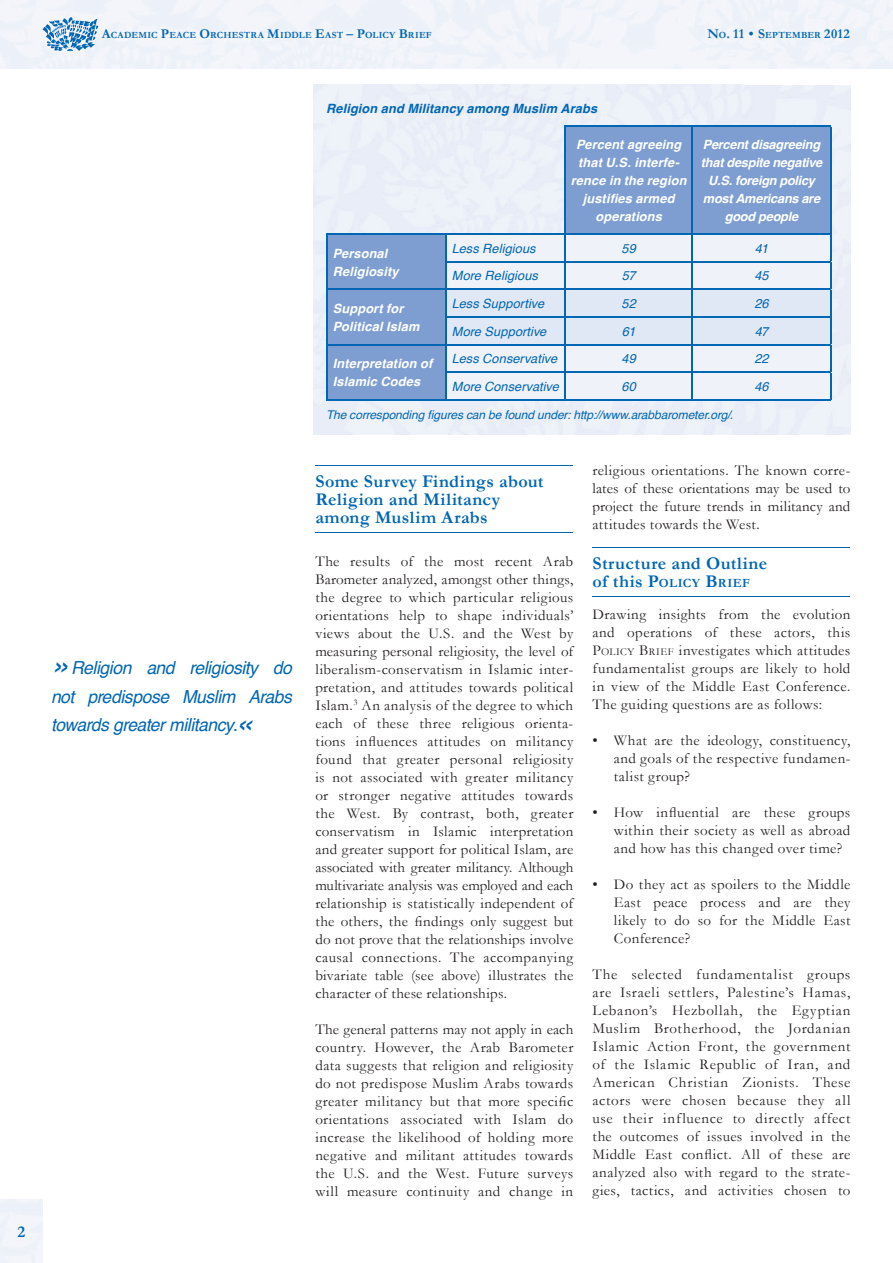
<style>
.page{position:relative;width:893px;height:1263px;background:#fff}
.page>*{position:absolute;margin:0;border:0;box-sizing:border-box;transform-origin:0 0}
.t1{font:700 18px/18px "Garamond";letter-spacing:.025em;color:#0166b3}
.t2{font:italic 18px/28.5px "Helvetica";letter-spacing:-.025em;color:#0166b3;text-align:justify}
.t3{font:700 16.5px "Garamond";color:#0166b3}
.t4{font:15px/18px "Garamond";letter-spacing:.025em;color:#231f20;text-align:justify}
.t5{font:700 13.5px "Garamond";letter-spacing:.025em;color:#0166b3}
.t6{font:italic 700 12.75px/18px "Helvetica";letter-spacing:.01em;color:#fff}
.t7{font:italic 12.75px "Helvetica";letter-spacing:.005em;color:#0166b3}
.t8{font:italic 700 12.75px/18px "Helvetica";letter-spacing:-.02em;color:#fff;text-align:center}
.t9{font:italic 700 12.75px "Helvetica";letter-spacing:.01em;color:#0166b3}
.t10{font:700 12.6px "Garamond";letter-spacing:.045em;color:#0166b3}
.t11{font:italic 12px "Helvetica";letter-spacing:-.005em;color:#0166b3}
.t12{font:700 9.45px "Garamond";letter-spacing:.025em;color:#0166b3}
.s1{font-size:13.5px}
.s2{font-size:9.45px}
.s3{font-size:31.5px}
.s4{font-size:18px}
.s5{font-style:inherit}
.s6{font-size:10.5px}
</style>
<div class="page">
<div style="left:578px;top:0;width:315px;height:68px;background:#f2f4fa"></div>
<svg style="left:43px;top:17px;width:55px;height:35px"></svg>
<hr style="left:592px;top:547px;width:258px;height:1px;background:#0166b3">
<hr style="left:592px;top:548px;width:258px;height:1px;background:#0166b3">
<hr style="left:592px;top:596px;width:258px;height:1px;background:#0166b3">
<hr style="left:592px;top:597px;width:258px;height:1px;background:#0166b3">
<hr style="left:315px;top:465px;width:258px;height:1px;background:#0166b3">
<hr style="left:315px;top:466px;width:258px;height:1px;background:#0166b3">
<hr style="left:315px;top:532px;width:258px;height:1px;background:#0166b3">
<hr style="left:315px;top:533px;width:258px;height:1px;background:#0166b3">
<div style="left:528px;top:85px;width:322px;height:300px;background:#ecf0f8"></div>
<div style="left:314px;top:385px;width:536px;height:50px;background:#eaeff7"></div>
<svg style="left:327px;top:126px;width:503px;height:273px;background:#a3badf"></svg>
<hr style="left:326px;top:233px;width:120px;height:2px;background:#0166b3">
<hr style="left:446px;top:233px;width:119px;height:2px;background:#0166b3">
<hr style="left:445px;top:235px;width:2px;height:26px;background:#0166b3">
<hr style="left:445px;top:261px;width:120px;height:2px;background:#0166b3">
<hr style="left:445px;top:263px;width:2px;height:26px;background:#0166b3">
<hr style="left:326px;top:289px;width:120px;height:1px;background:#0166b3">
<hr style="left:445px;top:290px;width:2px;height:26px;background:#0166b3">
<hr style="left:445px;top:316px;width:120px;height:2px;background:#0166b3">
<hr style="left:445px;top:318px;width:2px;height:26px;background:#0166b3">
<hr style="left:326px;top:344px;width:120px;height:1px;background:#0166b3">
<svg style="left:326px;top:235px;width:1px;height:164px"></svg>
<hr style="left:326px;top:399px;width:120px;height:2px;background:#0166b3">
<hr style="left:445px;top:345px;width:2px;height:27px;background:#0166b3">
<hr style="left:445px;top:372px;width:120px;height:1px;background:#0166b3">
<hr style="left:445px;top:373px;width:2px;height:26px;background:#0166b3">
<hr style="left:446px;top:399px;width:119px;height:2px;background:#0166b3">
<hr style="left:564px;top:125px;width:128px;height:2px;background:#0166b3">
<hr style="left:564px;top:127px;width:2px;height:106px;background:#0166b3">
<hr style="left:692px;top:125px;width:139px;height:2px;background:#0166b3">
<hr style="left:692px;top:127px;width:1px;height:106px;background:#0166b3">
<hr style="left:830px;top:127px;width:1px;height:106px;background:#0166b3">
<hr style="left:565px;top:233px;width:127px;height:2px;background:#0166b3">
<hr style="left:692px;top:233px;width:139px;height:2px;background:#0166b3">
<svg style="left:446px;top:235px;width:385px;height:164px"></svg>
<hr style="left:565px;top:399px;width:127px;height:2px;background:#0166b3">
<hr style="left:692px;top:399px;width:139px;height:2px;background:#0166b3">
<p class="t3" style="left:17px;top:1221px;width:9px">2</p>
<p class="t12" style="left:102px;top:30px;width:331px"><span class="s1">A</span>CADEMIC <span class="s1">P</span>EACE <span class="s1">O</span>RCHESTRA <span class="s1">M</span>IDDLE <span class="s1">E</span>AST <span class="s1">– P</span>OLICY <span class="s1">B</span>RIEF</p>
<p class="t5" style="left:707px;top:26px;width:144px">N<span class="s2">O</span>. 11 • S<span class="s2">EPTEMBER</span> 2012</p>
<p class="t9" style="left:326px;top:98px;width:273px">Religion and Militancy among Muslim Arabs</p>
<p class="t6" style="left:571px;top:136px;width:117px;text-align:center">Percent agreeing that U.S. interfe&shy;rence in the region justifies armed operations</p>
<p class="t8" style="left:701px;top:136px;width:123px">Percent disagreeing that despite negative<br>U.S. foreign policy most Americans are good people</p>
<p class="t6" style="left:333px;top:244px;width:67px">Personal<br>Religiosity</p>
<p class="t7" style="left:452px;top:238px;width:85px">Less Religious</p>
<p class="t7" style="left:622px;top:238px;width:16px">59</p>
<p class="t7" style="left:755px;top:238px;width:15px">41</p>
<p class="t7" style="left:452px;top:266px;width:88px">More Religious</p>
<p class="t7" style="left:622px;top:266px;width:15px">57</p>
<p class="t7" style="left:754px;top:266px;width:16px">45</p>
<p class="t6" style="left:333px;top:299px;width:88px">Support for<br>Political Islam</p>
<p class="t7" style="left:452px;top:294px;width:94px">Less Supportive</p>
<p class="t7" style="left:622px;top:294px;width:16px">52</p>
<p class="t7" style="left:754px;top:294px;width:16px">26</p>
<p class="t7" style="left:452px;top:321px;width:96px">More Supportive</p>
<p class="t7" style="left:622px;top:321px;width:15px">61</p>
<p class="t7" style="left:755px;top:321px;width:15px">47</p>
<p class="t2" style="left:51px;top:654px;width:242px"><span class="s3">»</span> Religion and religiosity do not predispose Muslim Arabs towards greater militancy.<span class="s3">«</span></p>
<p class="t7" style="left:452px;top:349px;width:107px">Less Conservative</p>
<p class="t7" style="left:622px;top:349px;width:16px">49</p>
<p class="t7" style="left:754px;top:349px;width:16px">22</p>
<p class="t7" style="left:452px;top:376px;width:109px">More Conservative</p>
<p class="t7" style="left:621px;top:376px;width:16px">60</p>
<p class="t7" style="left:754px;top:376px;width:16px">46</p>
<p class="t11" style="left:326px;top:405px;width:408px">The corresponding figures can be found under: http://www.arabbarometer.org/.</p>
<p class="t6" style="left:333px;top:355px;width:101px">Interpretation of<br>Islamic Codes</p>
<p class="t1" style="left:315px;top:472px;width:230px">Some Survey Findings about<br>Religion and Militancy among Muslim Arabs</p>
<p class="t4" style="left:315px;top:552px;width:260px">The results of the most recent Arab Barometer analyzed, amongst other things, the degree to which particular religious orientations help to shape individuals’ views about the U.S. and the West by measuring personal religiosity, the level of liberalism-conservatism in Islamic inter&shy;pretation, and attitudes towards political Islam.<sup>3</sup> An analysis of the degree to which each of these three religious orienta&shy;tions influences attitudes on militancy found that greater personal religiosity is not associated with greater militancy or stronger negative attitudes towards the West. By contrast, both, greater conservatism in Islamic interpretation and greater support for political Islam, are associated with greater militancy. Although multivariate analysis was employed and each relationship is statistically independent of the others, the findings only suggest but do not prove that the relationships involve causal connections. The accompanying bivariate table (see above) illustrates the character of these relationships.</p>
<p class="t4" style="left:315px;top:1020px;width:259px">The general patterns may not apply in each country. However, the Arab Barometer data suggests that religion and religiosity do not predispose Muslim Arabs towards greater militancy but that more specific orientations associated with Islam do increase the likelihood of holding more negative and militant attitudes towards the U.S. and the West. Future surveys will measure continuity and change in</p>
<p class="t4" style="left:592px;top:461px;width:259px">religious orientations. The known corre&shy;lates of these orientations may be used to project the future trends in militancy and attitudes towards the West.</p>
<p class="t1" style="left:592px;top:554px;width:176px">Structure and Outline</p>
<p class="t10" style="left:592px;top:576px;width:159px"><span class="s4">of this</span> <span class="s4">P</span>OLICY <span class="s4">B</span>RIEF</p>
<p class="t4" style="left:592px;top:605px;width:259px">Drawing insights from the evolution and operations of these actors, this <span class="s5">P</span><span class="s6">OLICY</span> <span class="s5">B</span><span class="s6">RIEF</span> investigates which attitudes fundamentalist groups are likely to hold in view of the Middle East Conference.<br>The guiding questions are as follows:</p>
<p class="t4" style="left:614px;top:731px;width:238px;text-indent:-21px">• What are the ideology, constituency, and goals of the respective fundamen&shy;talist group?</p>
<p class="t4" style="left:614px;top:803px;width:238px;text-indent:-21px">• How influential are these groups within their society as well as abroad and how has this changed over time?</p>
<p class="t4" style="left:614px;top:875px;width:238px;text-indent:-21px">• Do they act as spoilers to the Middle East peace process and are they likely to do so for the Middle East Conference?</p>
<p class="t4" style="left:592px;top:965px;width:259px">The selected fundamentalist groups are Israeli settlers, Palestine’s Hamas, Lebanon’s Hezbollah, the Egyptian Muslim Brotherhood, the Jordanian Islamic Action Front, the government of the Islamic Republic of Iran, and American Christian Zionists. These actors were chosen because they all use their influence to directly affect the outcomes of issues involved in the Middle East conflict. All of these are analyzed also with regard to the strate&shy;gies, tactics, and activities chosen to</p>
</div>
